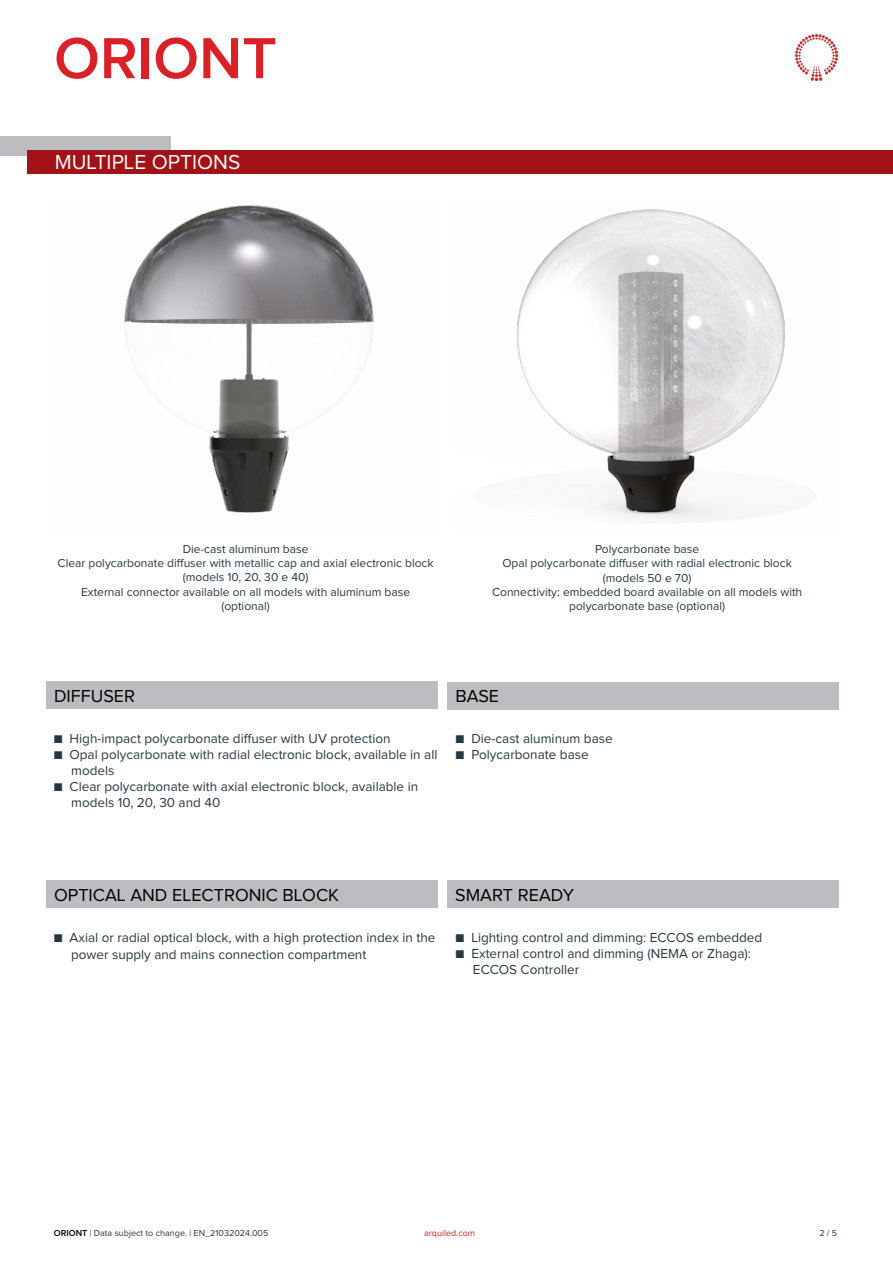
<style>
.page{position:relative;width:893px;height:1263px;background:#fff}
.page>*{position:absolute;margin:0;border:0;box-sizing:border-box;transform-origin:0 0}
.t1{font:600 60px "Proxima Nova";color:#da2128}
.t2{font:21px "Proxima Nova";color:#fff}
.t3{font:18px "Proxima Nova";color:#000}
.t4{font:13.5px/16.2px "Proxima Nova";color:#27373f}
.t5{font:12px/14.4px "Proxima Nova";color:#27373f;text-align:center}
.t6{font:9px "Proxima Nova";color:#27373f}
.t7{font:9px "Proxima Nova";color:#da2128}
.s1{font-weight:600;color:#000}
</style>
<div class="page">
<img style="left:124px;top:205px;width:250px;height:308px">
<img style="left:517px;top:209px;width:268px;height:315px">
<div style="left:0;top:136px;width:170px;height:19px;background:#bcbdc0"></div>
<div style="left:27px;top:150px;width:866px;height:23px;background:#a21217"></div>
<div style="left:448px;top:682px;width:391px;height:27px;background:#bcbdc0"></div>
<div style="left:46px;top:681px;width:391px;height:28px;background:#bcbdc0"></div>
<div style="left:447px;top:881px;width:392px;height:27px;background:#bcbdc0"></div>
<div style="left:46px;top:881px;width:391px;height:27px;background:#bcbdc0"></div>
<img style="left:796px;top:35px;width:41px;height:45px">
<h1 class="t1" style="left:54px;top:31px;width:224px">ORIONT</h1>
<h2 class="t2" style="left:55px;top:152px;width:187px">MULTIPLE OPTIONS</h2>
<p class="t5" style="left:58px;top:542px;width:378px">Die-cast aluminum base<br>Clear polycarbonate diffuser with metallic cap and axial electronic block (models 10, 20, 30 e 40)<br>External connector available on all models with aluminum base (optional)</p>
<p class="t5" style="left:492px;top:542px;width:312px">Polycarbonate base<br>Opal polycarbonate diffuser with radial electronic block (models 50 e 70)<br>Connectivity: embedded board available on all models with polycarbonate base (optional)</p>
<h3 class="t3" style="left:54px;top:688px;width:83px">DIFFUSER</h3>
<h3 class="t3" style="left:455px;top:688px;width:45px">BASE</h3>
<p class="t4" style="left:54px;top:730px;width:339px">■ High-impact polycarbonate diffuser with UV protection</p>
<p class="t4" style="left:71px;top:747px;width:368px;text-indent:-17px">■ Opal polycarbonate with radial electronic block, available in all models</p>
<p class="t4" style="left:71px;top:779px;width:349px;text-indent:-17px">■ Clear polycarbonate with axial electronic block, available in models 10, 20, 30 and 40</p>
<p class="t4" style="left:455px;top:731px;width:159px">■ Die-cast aluminum base</p>
<p class="t4" style="left:455px;top:747px;width:135px">■ Polycarbonate base</p>
<h3 class="t3" style="left:54px;top:887px;width:286px">OPTICAL AND ELECTRONIC BLOCK</h3>
<h3 class="t3" style="left:455px;top:886px;width:120px">SMART READY</h3>
<p class="t4" style="left:71px;top:930px;width:366px;text-indent:-17px">■ Axial or radial optical block, with a high protection index in the power supply and mains connection compartment</p>
<p class="t4" style="left:455px;top:930px;width:308px">■ Lighting control and dimming: ECCOS embedded</p>
<p class="t4" style="left:473px;top:946px;width:279px;text-indent:-17px">■ External control and dimming (NEMA or Zhaga):<br>ECCOS Controller</p>
<p class="t6" style="left:54px;top:1229px;width:216px"><span class="s1">ORIONT</span> | Data subject to change. | EN_21032024.005</p>
<p class="t7" style="left:424px;top:1229px;width:53px">arquiled.com</p>
<p class="t6" style="left:819px;top:1229px;width:19px">2 / 5</p>
</div>
